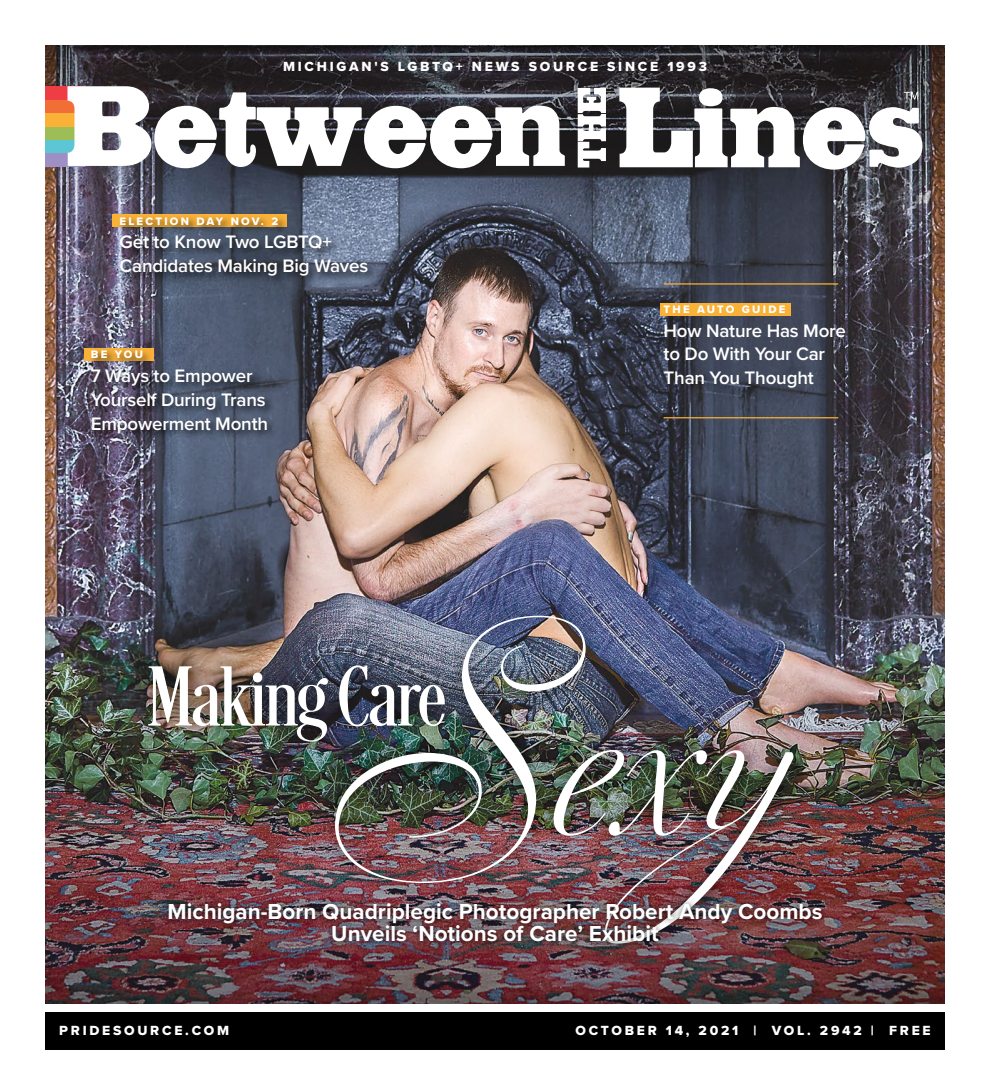
<style>
.page{position:relative;width:990px;height:1080px;background:#fff}
.page>*{position:absolute;margin:0;border:0;box-sizing:border-box;transform-origin:0 0}
.t1{font:245px "Dulcinea";color:#fff}
.t2{font:87.5px "Desire Pro";color:#fff}
.t3{font:700 22.5px/21.5px "Proxima Nova";color:#fff;text-align:center}
.t4{font:600 18.75px/23.8px "Proxima Nova";letter-spacing:-.01em;color:#fff}
.t5{font:13.75px "Proxima Nova Extrabld";letter-spacing:.2em;color:#fff}
.t6{font:11.25px "Proxima Nova Extrabld";letter-spacing:.2em;color:#fff}
</style>
<div class="page">
<img style="left:45px;top:204px;width:900px;height:458px">
<img style="left:45px;top:662px;width:900px;height:341px">
<svg style="left:45px;top:45px;width:900px;height:159px;background:#3a3a42"></svg>
<div style="left:85px;top:348px;width:69px;height:13px;background:#fab138"></div>
<div style="left:112px;top:215px;width:175px;height:12px;background:#fab138"></div>
<div style="left:45px;top:153px;width:39px;height:14px;background:#9e90c5"></div>
<div style="left:45px;top:140px;width:39px;height:13px;background:#5cc6d5"></div>
<div style="left:45px;top:126px;width:39px;height:14px;background:#9dbe57"></div>
<div style="left:45px;top:113px;width:39px;height:14px;background:#fab138"></div>
<div style="left:45px;top:100px;width:39px;height:13px;background:#f26e37"></div>
<div style="left:45px;top:86px;width:39px;height:14px;background:#ef3d46"></div>
<svg style="left:67px;top:86px;width:498px;height:82px"></svg>
<svg style="left:578px;top:88px;width:28px;height:80px"></svg>
<svg style="left:619px;top:88px;width:304px;height:82px"></svg>
<div style="left:45px;top:1012px;width:900px;height:38px;background:#000"></div>
<div style="left:118px;top:214px;width:261px;height:73px;background:#000;opacity:.75"></div>
<hr style="left:664px;top:283px;width:174px;height:2px;background:#fab138">
<hr style="left:664px;top:417px;width:174px;height:1px;background:#fab138">
<div style="left:318px;top:599px;width:491px;height:362px;background:#000;opacity:.75"></div>
<div style="left:134px;top:648px;width:327px;height:110px;background:#000;opacity:.75"></div>
<div style="left:89px;top:348px;width:189px;height:96px;background:#000;opacity:.75"></div>
<div style="left:660px;top:303px;width:131px;height:12px;background:#fab138"></div>
<div style="left:162px;top:897px;width:666px;height:51px;background:#000;opacity:.75"></div>
<p class="t5" style="left:283px;top:56px;width:425px">MICHIGAN'S LGBTQ+ NEWS SOURCE SINCE 1993</p>
<p class="t6" style="left:120px;top:212px;width:160px">ELECTION DAY NOV. 2</p>
<p class="t4" style="left:120px;top:230px;width:250px">Get to Know Two LGBTQ+<br>Candidates Making Big Waves</p>
<p class="t6" style="left:91px;top:346px;width:54px">BE YOU</p>
<p class="t4" style="left:91px;top:364px;width:179px">7 Ways to Empower<br>Yourself During Trans<br>Empowerment Month</p>
<p class="t6" style="left:664px;top:301px;width:123px">THE AUTO GUIDE</p>
<p class="t4" style="left:664px;top:318px;width:184px">How Nature Has More to Do With Your Car<br>Than You Thought</p>
<h1 class="t1" style="left:324px;top:606px;width:468px">Sexy</h1>
<h2 class="t2" style="left:148px;top:644px;width:299px">Making Care</h2>
<p class="t3" style="left:168px;top:901px;width:656px">Michigan-Born Quadriplegic Photographer Robert Andy Coombs<br>Unveils ‘Notions of Care’ Exhibit</p>
<p class="t5" style="left:59px;top:1021px;width:172px">PRIDESOURCE.COM</p>
<p class="t5" style="left:575px;top:1021px;width:357px">OCTOBER 14, 2021 | VOL. 2942 | FREE</p>
</div>
